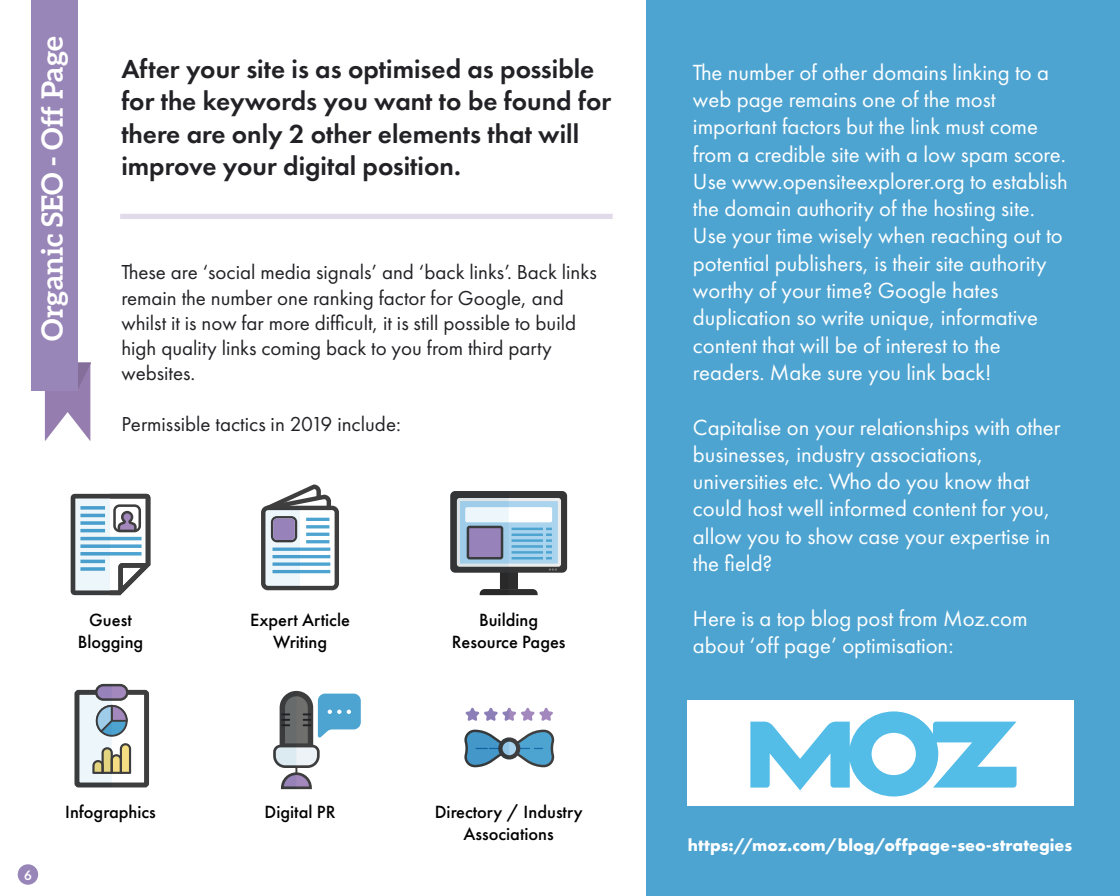
<style>
.page{position:relative;width:1120px;height:896px;background:#fff}
.page>*{position:absolute;margin:0;border:0;box-sizing:border-box;transform-origin:0 0}
.t1{font:700 29.4px "Aleo";color:#fff}
.t2{font:600 27.12px/32.6px "Futura PT";color:#222226}
.t3{font:22.75px/27.3px "Futura PT";color:#fff}
.t4{font:21px/25.2px "Futura PT";color:#222226}
.t5{font:500 18.38px/22.1px "Futura PT";color:#000;text-align:center}
.t6{font:700 17.5px "Futura PT";color:#fff}
.t7{font:700 13.12px "Aleo";color:#fff}
</style>
<div class="page">
<div style="left:646px;top:0;width:474px;height:896px;background:#4ea4d1"></div>
<svg style="left:45px;top:363px;width:46px;height:78px"></svg>
<div style="left:31px;top:0;width:46px;height:391px;background:#9986b9"></div>
<div style="left:120px;top:214px;width:493px;height:5px;background:#e0daea"></div>
<div style="left:688px;top:700px;width:386px;height:106px;background:#fff"></div>
<svg style="left:750px;top:711px;width:267px;height:85px"></svg>
<div style="left:18px;top:864px;width:20px;height:21px;background:#9986b9;border-radius:50%"></div>
<div style="left:450px;top:491px;width:117px;height:82px;background:#363636;border-radius:5px"></div>
<div style="left:458px;top:500px;width:101px;height:65px;background:#aad4ee"></div>
<div style="left:457px;top:498px;width:104px;height:69px;border:3px solid #ececec"></div>
<div style="left:465px;top:507px;width:87px;height:15px;background:#fff;border-radius:2px"></div>
<hr style="left:512px;top:528px;width:31px;height:2px;background:#4ea4d1">
<hr style="left:512px;top:533px;width:31px;height:3px;background:#4ea4d1">
<hr style="left:512px;top:539px;width:31px;height:3px;background:#4ea4d1">
<hr style="left:512px;top:545px;width:31px;height:3px;background:#4ea4d1">
<hr style="left:512px;top:551px;width:31px;height:3px;background:#4ea4d1">
<hr style="left:512px;top:557px;width:31px;height:2px;background:#4ea4d1">
<svg style="left:546px;top:528px;width:6px;height:31px"></svg>
<svg style="left:450px;top:491px;width:88px;height:104px"></svg>
<svg style="left:549px;top:568px;width:8px;height:3px"></svg>
<svg style="left:71px;top:494px;width:79px;height:101px"></svg>
<div style="left:74px;top:690px;width:75px;height:97px;border:5px solid #3f3e3e;border-radius:2px"></div>
<svg style="left:74px;top:684px;width:57px;height:103px;background:#afb4b4"></svg>
<svg style="left:273px;top:690px;width:88px;height:100px"></svg>
<div style="left:261px;top:506px;width:78px;height:84px;border:4px solid #3f3e3e;border-radius:5px"></div>
<svg style="left:262px;top:484px;width:71px;height:104px"></svg>
<svg style="left:465px;top:708px;width:88px;height:13px"></svg>
<svg style="left:464px;top:729px;width:91px;height:39px"></svg>
<p class="t1" style="left:35px;top:341px;width:306px;rotate:-90deg">Organic SEO - Off Page</p>
<p class="t2" style="left:121px;top:52px;width:491px">After your site is as optimised as possible for the keywords you want to be found for there are only 2 other elements that will improve your digital position.</p>
<p class="t4" style="left:121px;top:260px;width:477px">These are ‘social media signals’ and ‘back links’. Back links remain the number one ranking factor for Google, and whilst it is now far more difficult, it is still possible to build high quality links coming back to you from third party websites.</p>
<p class="t4" style="left:121px;top:411px;width:281px">Permissible tactics in 2019 include:</p>
<p class="t5" style="left:78px;top:609px;width:67px">Guest<br>Blogging</p>
<p class="t5" style="left:250px;top:609px;width:101px">Expert Article<br>Writing</p>
<p class="t5" style="left:452px;top:609px;width:115px">Building<br>Resource Pages</p>
<p class="t7" style="left:24px;top:867px;width:9px">6</p>
<p class="t5" style="left:65px;top:801px;width:92px">Infographics</p>
<p class="t5" style="left:435px;top:801px;width:149px">Directory / Industry<br>Associations</p>
<p class="t5" style="left:265px;top:801px;width:72px">Digital PR</p>
<p class="t3" style="left:693px;top:58px;width:377px">The number of other domains linking to a web page remains one of the most important factors but the link must come from a credible site with a low spam score.<br>Use www.opensiteexplorer.org to establish the domain authority of the hosting site.<br>Use your time wisely when reaching out to potential publishers, is their site authority worthy of your time? Google hates duplication so write unique, informative content that will be of interest to the readers. Make sure you link back!</p>
<p class="t3" style="left:693px;top:413px;width:369px">Capitalise on your relationships with other businesses, industry associations, universities etc. Who do you know that could host well informed content for you, allow you to show case your expertise in the field?</p>
<p class="t3" style="left:693px;top:604px;width:336px">Here is a top blog post from Moz.com about ‘off page’ optimisation:</p>
<p class="t6" style="left:688px;top:834px;width:386px">https://moz.com/blog/offpage-seo-strategies</p>
</div>
